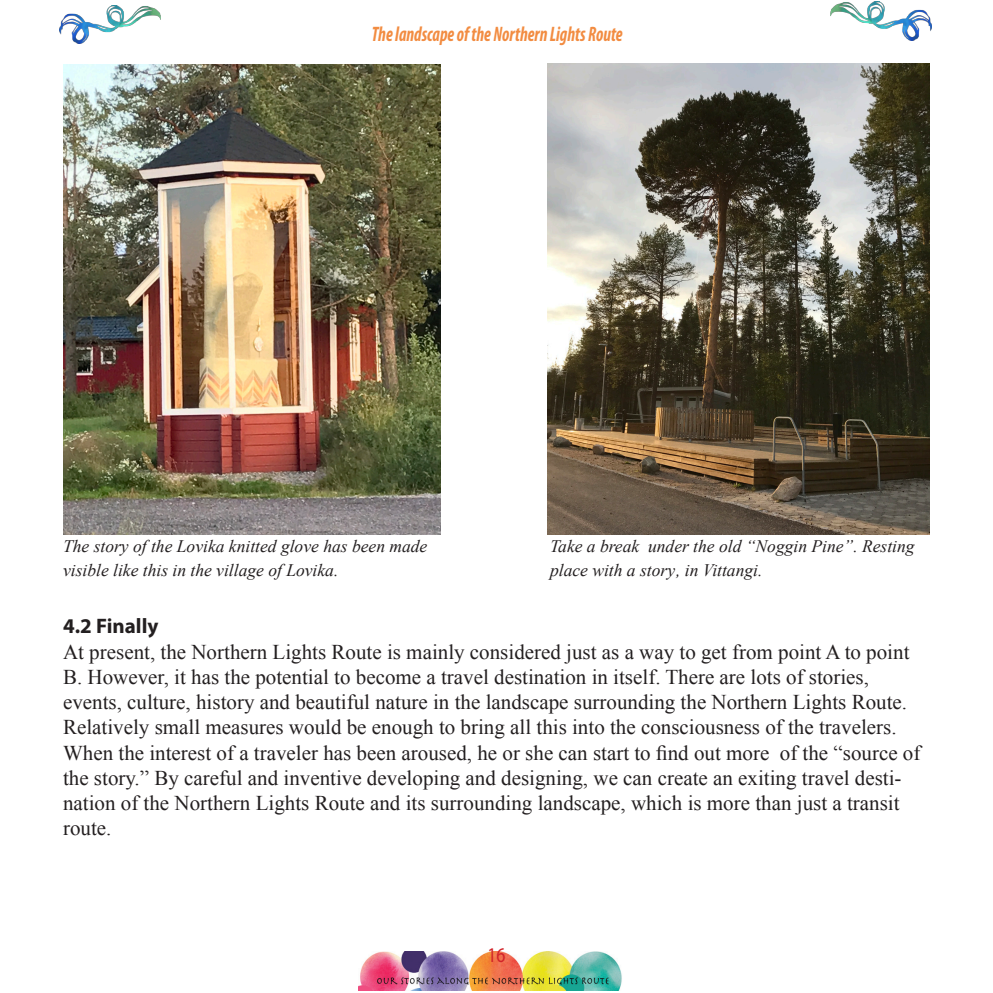
<style>
.page{position:relative;width:993px;height:993px;background:#fff}
.page>*{position:absolute;margin:0;border:0;box-sizing:border-box;transform-origin:0 0}
.Body_2{font:21px/25.2px "Times New Roman";color:#231f20}
.t1{font:italic 700 condensed 21px "Myriad Pro";color:#f28c41;scale:.83 1}
.t2{font:21px "Myriad Pro";color:#d1232a;scale:.83 1}
.Body_2-2{font:italic 17.5px/24.5px "Times New Roman";color:#231f20}
.s1{font-family:"Myriad Pro";font-weight:700}
</style>
<div class="page">
<img style="left:359px;top:951px;width:263px;height:38px">
<img style="left:59px;top:5px;width:101px;height:38px">
<img style="left:830px;top:2px;width:101px;height:38px">
<img style="left:63px;top:65px;width:377px;height:469px">
<img style="left:547px;top:63px;width:382px;height:471px">
<p class="t1" style="left:372px;top:21px;width:303px">The landscape of the Northern Lights Route</p>
<p class="Body_2-2" style="left:63px;top:533px;width:366px">The story of the Lovika knitted glove has been made visible like this in the village of Lovika.</p>
<p class="Body_2-2" style="left:550px;top:533px;width:366px">Take a break under the old “Noggin Pine”. Resting place with a story, in Vittangi.</p>
<p class="Body_2" style="left:63px;top:613px;width:858px"><span class="s1">4.2 Finally<br></span>At present, the Northern Lights Route is mainly considered just as a way to get from point A to point B. However, it has the potential to become a travel destination in itself. There are lots of stories, events, culture, history and beautiful nature in the landscape surrounding the Northern Lights Route.<br>Relatively small measures would be enough to bring all this into the consciousness of the travelers.<br>When the interest of a traveler has been aroused, he or she can start to find out more of the “source of the story.” By careful and inventive developing and designing, we can create an exiting travel desti&shy;nation of the Northern Lights Route and its surrounding landscape, which is more than just a transit route.</p>
<p class="t2" style="left:487px;top:942px;width:23px">16</p>
</div>
